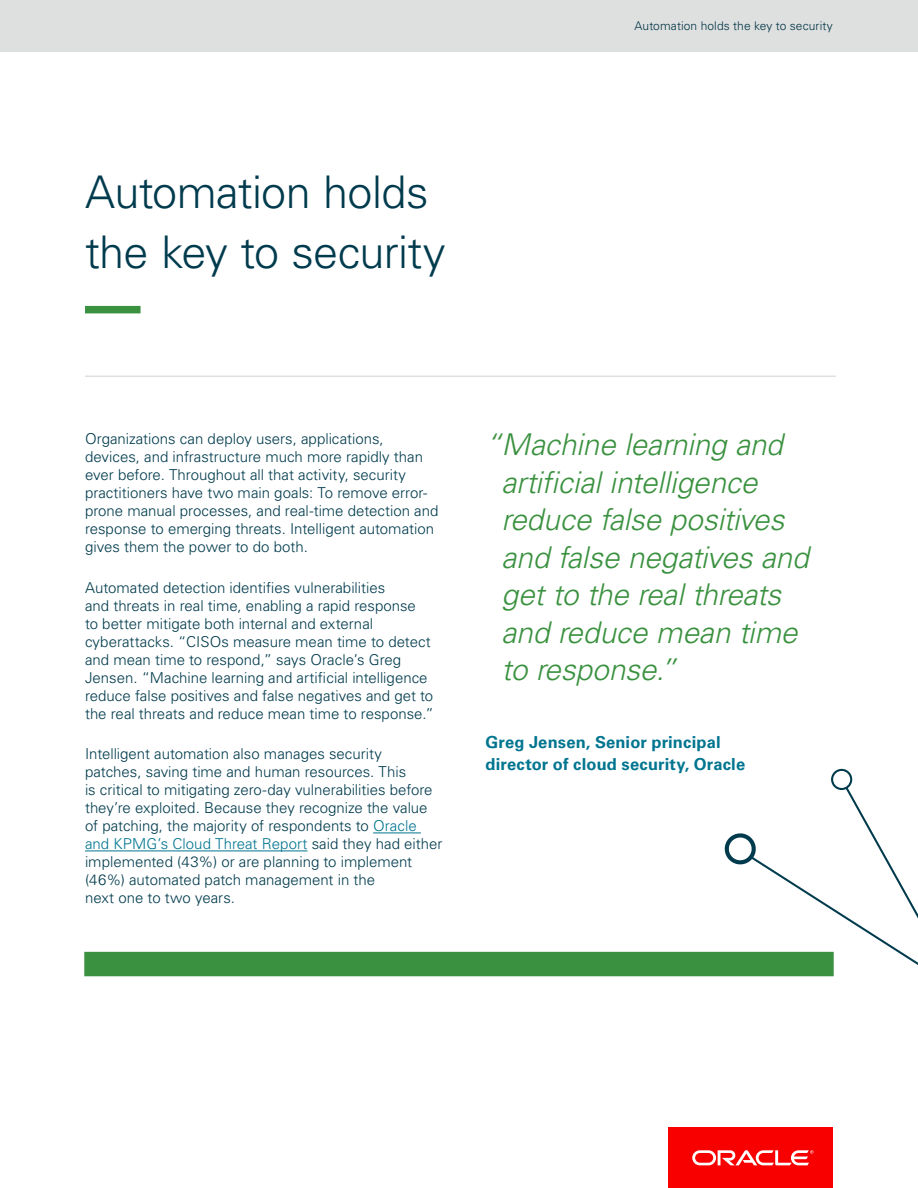
<style>
.page{position:relative;width:918px;height:1188px;background:#fff}
.page>*{position:absolute;margin:0;border:0;box-sizing:border-box;transform-origin:0 0}
.Page_Title___Small{font:300 45px/60px "Univers LT Std";letter-spacing:-.015em;color:#003b4d}
.Pullout___Quote___20{font:italic 300 30px/37.5px "Univers LT Std";letter-spacing:-.01em;color:#3a913f}
.Pullout_Quote___Name{font:700 16.5px/22.5px "Univers LT Std";letter-spacing:.01em;color:#00758f}
.Body_Copy___18_20{font:300 15px/18px "Univers LT Std";color:#003b4d}
.t1{font:300 12px "Univers LT Std";letter-spacing:.01em;color:#003b4d}
.s1{color:#00758f}
</style>
<div class="page">
<div style="left:85px;top:306px;width:56px;height:7px;background:#3a913f"></div>
<hr style="left:85px;top:376px;width:751px;height:1px;background:#dee0e0">
<div style="left:0;top:0;width:918px;height:51px;background:#dee0e0"></div>
<div style="left:668px;top:1128px;width:165px;height:60px;background:#f80000"></div>
<svg style="left:692px;top:1150px;width:121px;height:15px"></svg>
<hr style="left:373px;top:833px;width:48px;height:1px;background:#00758f">
<hr style="left:85px;top:851px;width:223px;height:1px;background:#00758f">
<div style="left:84px;top:952px;width:750px;height:24px;background:#3a913f"></div>
<svg style="left:724px;top:769px;width:194px;height:196px"></svg>
<p class="Page_Title___Small" style="left:85px;top:162px;width:362px">Automation holds the key to security</p>
<p class="t1" style="left:634px;top:18px;width:200px">Automation holds the key to security</p>
<p class="Body_Copy___18_20" style="left:85px;top:430px;width:355px">Organizations can deploy users, applications, devices, and infrastructure much more rapidly than ever before. Throughout all that activity, security practitioners have two main goals: To remove error&shy;prone manual processes, and real-time detection and response to emerging threats. Intelligent automation gives them the power to do both.</p>
<p class="Body_Copy___18_20" style="left:85px;top:579px;width:350px">Automated detection identifies vulnerabilities<br>and threats in real time, enabling a rapid response<br>to better mitigate both internal and external cyberattacks. “CISOs measure mean time to detect and mean time to respond,” says Oracle’s Greg Jensen. “Machine learning and artificial intelligence reduce false positives and false negatives and get to the real threats and reduce mean time to response.”</p>
<p class="Body_Copy___18_20" style="left:85px;top:745px;width:359px">Intelligent automation also manages security<br>patches, saving time and human resources. This<br>is critical to mitigating zero-day vulnerabilities before they’re exploited. Because they recognize the value of patching, the majority of respondents to <span class="s1">Oracle and KPMG’s Cloud Threat Report</span> said they had either implemented (43%) or are planning to implement (46%) automated patch management in the<br>next one to two years.</p>
<p class="Pullout___Quote___20" style="left:502px;top:426px;width:309px;text-indent:-16px">“Machine learning and artificial intelligence reduce false positives and false negatives and get to the real threats and reduce mean time to response.”</p>
<p class="Pullout_Quote___Name" style="left:486px;top:731px;width:261px">Greg Jensen, Senior principal director of cloud security, Oracle</p>
</div>
